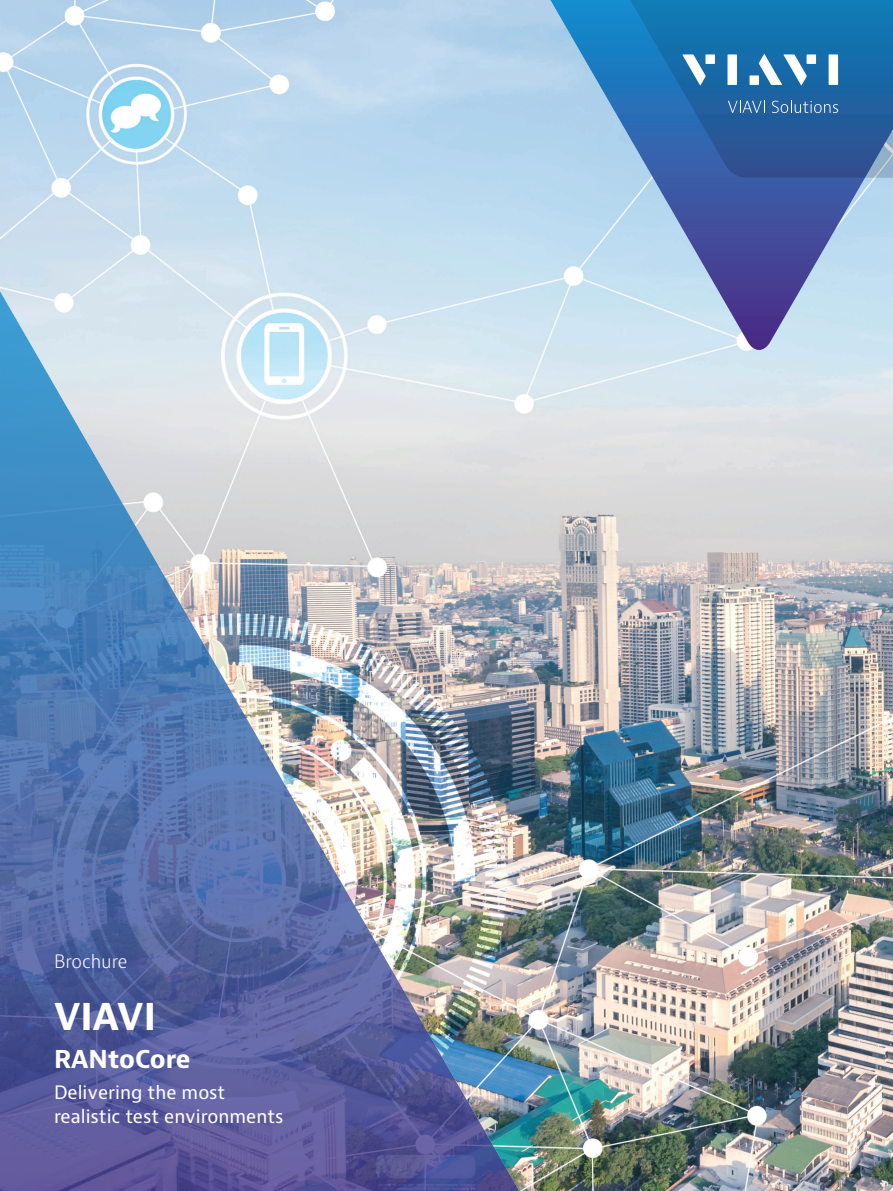
<style>
.page{position:relative;width:893px;height:1191px;background:#fff}
.page>*{position:absolute;margin:0;border:0;box-sizing:border-box;transform-origin:0 0}
.t1{font:700 36px "Bernino Sans";color:#fff}
.t2{font:700 24px "Bernino Sans";color:#fff}
.t3{font:18px/24px "Bernino Sans";color:#fff}
.t4{font:300 18px "Bernino Sans";color:#fff}
</style>
<div class="page">
<img style="left:606px;top:350px;width:287px;height:841px">
<img style="left:0;top:0;width:606px;height:1191px">
<svg style="left:550px;top:178px;width:343px;height:172px;background:#99aed4"></svg>
<div style="left:460px;top:0;width:21px;height:178px;background:#b4d4ed"></div>
<svg style="left:481px;top:0;width:412px;height:178px;background:#4d8cc0"></svg>
<svg style="left:727px;top:101px;width:38px;height:12px"></svg>
<svg style="left:771px;top:100px;width:67px;height:13px"></svg>
<svg style="left:682px;top:54px;width:24px;height:31px"></svg>
<div style="left:705px;top:54px;width:10px;height:10px;background:#fff"></div>
<div style="left:727px;top:54px;width:10px;height:31px;background:#fff"></div>
<div style="left:807px;top:54px;width:9px;height:10px;background:#fff"></div>
<div style="left:829px;top:54px;width:9px;height:31px;background:#fff"></div>
<svg style="left:758px;top:54px;width:49px;height:31px"></svg>
<div style="left:749px;top:75px;width:10px;height:10px;background:#fff"></div>
<p class="t4" style="left:54px;top:949px;width:75px">Brochure</p>
<h1 class="t1" style="left:54px;top:993px;width:104px">VIAVI</h1>
<h2 class="t2" style="left:54px;top:1043px;width:138px">RANtoCore</h2>
<p class="t3" style="left:54px;top:1081px;width:231px">Delivering the most realistic test environments</p>
</div>
